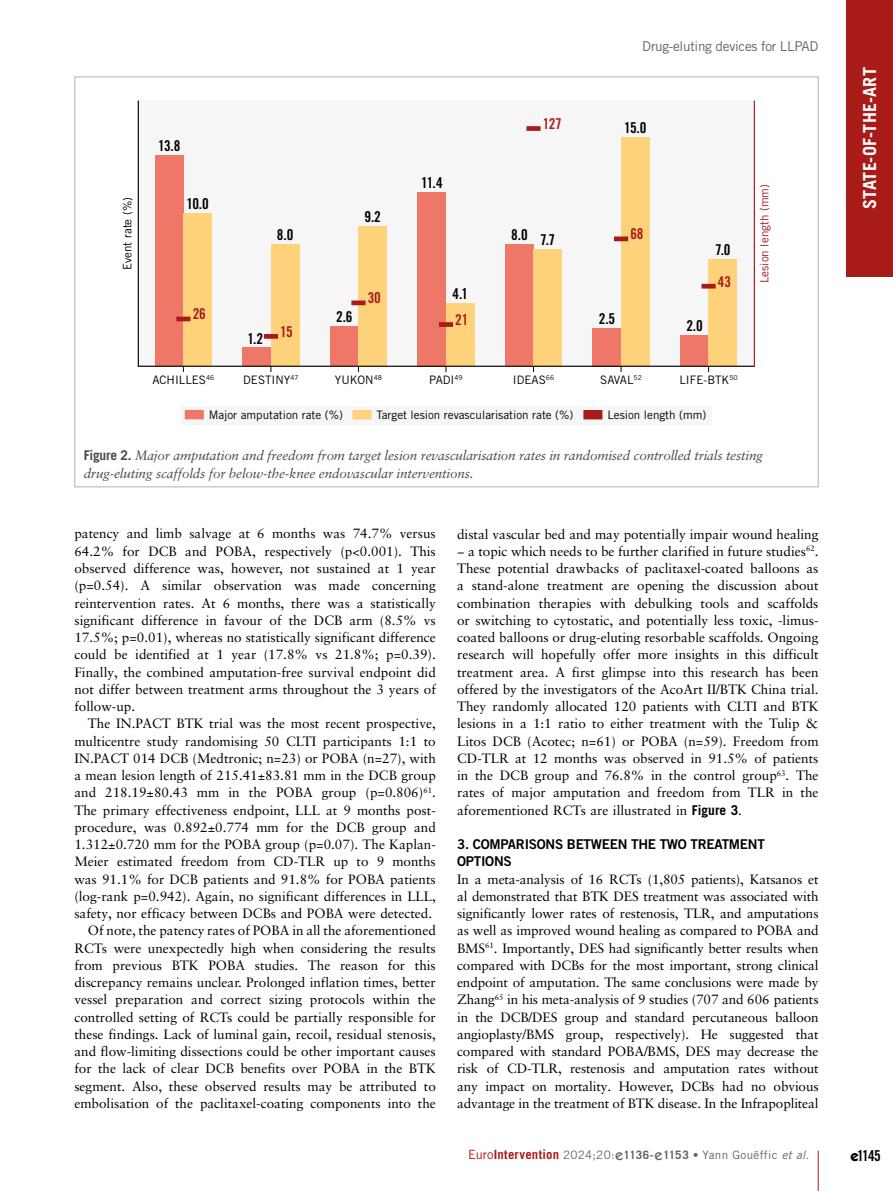
<style>
.page{position:relative;width:893px;height:1191px;background:#fff}
.page>*{position:absolute;margin:0;border:0;box-sizing:border-box;transform-origin:0 0}
.t1{font:700 18px "Trade Gothic LT Std";letter-spacing:.02em;color:#fff}
.t2{font:15px "Trade Gothic LT Std Bd Cn 20";letter-spacing:-.055em;color:#000}
.t3{font:15px "Trade Gothic LT Std Bd Cn 20";letter-spacing:-.005em;color:#a91b18}
.t4{font:13.5px/17.2px "Sabon LTW1 G";color:#000;text-align:justify}
.t5{font:italic 13.5px/18px "Sabon LTW1 G";letter-spacing:-.015em;color:#4a4a49}
.t6{font:13.5px/17.2px "Trade Gothic LT Std Bd 2";letter-spacing:-.02em;color:#000}
.t7{font:13.5px "Trade Gothic LT Std";letter-spacing:-.02em;color:#646363}
.t8{font:11.7px "Trade Gothic LT Std";color:#000}
.t9{font:11.7px "Trade Gothic LT Std";letter-spacing:.03em;color:#646363}
.t10{font:11.7px "Trade Gothic LT Std";color:#a91b18}
.s1{font-family:"Trade Gothic LT Std";font-weight:700;font-style:normal}
.s2{font-family:"Trade Gothic LT Std";font-weight:700}
.s3{font-size:12.75px;color:#a91b18}
.s4{font-weight:700;font-size:12.75px;color:#a91b18}
.s5{font-family:"ITC Kabel Std";font-weight:500;font-size:15px}
.s6{font-weight:700}
.s7{font-family:"Sabon LTW1 G"}
.s8{font-style:italic}
.s9{font-family:"ITC Kabel Std";font-weight:700}
</style>
<div class="page">
<div style="left:847px;top:0;width:46px;height:276px;background:#a91b18"></div>
<hr style="left:818px;top:1150px;width:1px;height:41px;background:#a91b18">
<div style="left:181px;top:406px;width:531px;height:18px;background:#f6f6f6"></div>
<div style="left:185px;top:410px;width:19px;height:9px;background:#ee7767"></div>
<div style="left:352px;top:410px;width:19px;height:9px;background:#fed27a"></div>
<div style="left:583px;top:410px;width:19px;height:9px;background:#a91b18"></div>
<svg style="left:137px;top:101px;width:618px;height:266px"></svg>
<p class="t7" style="left:642px;top:38px;width:178px">Drug-eluting devices for LLPAD</p>
<p class="t8" style="left:120px;top:270px;width:75px;rotate:-90deg">Event rate (%)</p>
<p class="t2" style="left:158px;top:137px;width:24px">13.8</p>
<p class="t2" style="left:186px;top:195px;width:24px">10.0</p>
<p class="t3" style="left:193px;top:305px;width:15px">26</p>
<p class="t8" style="left:152px;top:372px;width:64px">ACHILLES<sup>46</sup></p>
<p class="t2" style="left:277px;top:226px;width:18px">8.0</p>
<p class="t2" style="left:247px;top:329px;width:17px">1.2</p>
<p class="t3" style="left:280px;top:322px;width:14px">15</p>
<p class="t8" style="left:243px;top:372px;width:57px">DESTINY<sup>47</sup></p>
<p class="t2" style="left:364px;top:207px;width:18px">9.2</p>
<p class="t2" style="left:336px;top:308px;width:18px">2.6</p>
<p class="t3" style="left:368px;top:289px;width:15px">30</p>
<p class="t8" style="left:335px;top:372px;width:49px">YUKON<sup>48</sup></p>
<p class="t2" style="left:421px;top:174px;width:23px">11.4</p>
<p class="t2" style="left:452px;top:285px;width:17px">4.1</p>
<p class="t3" style="left:455px;top:310px;width:15px">21</p>
<p class="t8" style="left:429px;top:372px;width:35px">PADI<sup>49</sup></p>
<p class="t3" style="left:543px;top:114px;width:21px">127</p>
<p class="t2" style="left:624px;top:119px;width:24px">15.0</p>
<p class="t2" style="left:511px;top:228px;width:45px">8.0 7.7</p>
<p class="t3" style="left:630px;top:225px;width:15px">68</p>
<p class="t2" style="left:715px;top:241px;width:17px">7.0</p>
<p class="t3" style="left:718px;top:272px;width:15px">43</p>
<p class="t2" style="left:599px;top:309px;width:18px">2.5</p>
<p class="t2" style="left:686px;top:317px;width:18px">2.0</p>
<p class="t8" style="left:513px;top:372px;width:43px">IDEAS<sup>66</sup></p>
<p class="t8" style="left:600px;top:372px;width:43px">SAVAL<sup>52</sup></p>
<p class="t8" style="left:679px;top:372px;width:60px">LIFE-BTK<sup>50</sup></p>
<p class="t8" style="left:209px;top:407px;width:136px">Major amputation rate (%)</p>
<p class="t8" style="left:376px;top:407px;width:198px">Target lesion revascularisation rate (%)</p>
<p class="t8" style="left:607px;top:407px;width:101px">Lesion length (mm)</p>
<p class="t10" style="left:757px;top:283px;width:101px;rotate:-90deg">Lesion length (mm)</p>
<p class="t5" style="left:84px;top:446px;width:681px"><span class="s1">Figure 2.</span> Major amputation and freedom from target lesion revascularisation rates in randomised controlled trials testing drug-eluting scaffolds for below-the-knee endovascular interventions.</p>
<p class="t4" style="left:74px;top:525px;width:363px">patency and limb salvage at 6 months was 74.7% versus 64.2% for DCB and POBA, respectively (p&lt;0.001). This observed difference was, however, not sustained at 1 year (p=0.54). A similar observation was made concerning reintervention rates. At 6 months, there was a statistically significant difference in favour of the DCB arm (8.5% vs 17.5%; p=0.01), whereas no statistically significant difference could be identified at 1 year (17.8% vs 21.8%; p=0.39).<br>Finally, the combined amputation-free survival endpoint did not differ between treatment arms throughout the 3 years of follow-up.</p>
<p class="t4" style="left:74px;top:714px;width:363px;text-align:right">The IN.PACT BTK trial was the most recent prospective, multicentre study randomising 50 CLTI participants 1:1 to IN.PACT 014 DCB (Medtronic; n=23) or POBA (n=27), with a mean lesion length of 215.41±83.81 mm in the DCB group and 218.19±80.43 mm in the POBA group (p=0.806)<sup>61</sup>.<br>The primary effectiveness endpoint, LLL at 9 months post&shy;procedure, was 0.892±0.774 mm for the DCB group and 1.312±0.720 mm for the POBA group (p=0.07). The Kaplan-Meier estimated freedom from CD-TLR up to 9 months was 91.1% for DCB patients and 91.8% for POBA patients (log-rank p=0.942). Again, no significant differences in LLL, safety, nor efficacy between DCBs and POBA were detected.<br>Of note, the patency rates of POBA in all the aforementioned RCTs were unexpectedly high when considering the results from previous BTK POBA studies. The reason for this discrepancy remains unclear. Prolonged inflation times, better vessel preparation and correct sizing protocols within the controlled setting of RCTs could be partially responsible for these findings. Lack of luminal gain, recoil, residual stenosis, and flow-limiting dissections could be other important causes for the lack of clear DCB benefits over POBA in the BTK segment. Also, these observed results may be attributed to embolisation of the paclitaxel-coating components into the</p>
<p class="t4" style="left:457px;top:525px;width:363px">distal vascular bed and may potentially impair wound healing − a topic which needs to be further clarified in future studies<sup>62</sup>.<br>These potential drawbacks of paclitaxel-coated balloons as a stand-alone treatment are opening the discussion about combination therapies with debulking tools and scaffolds or switching to cytostatic, and potentially less toxic, -limus&shy;coated balloons or drug-eluting resorbable scaffolds. Ongoing research will hopefully offer more insights in this difficult treatment area. A first glimpse into this research has been offered by the investigators of the AcoArt II/BTK China trial.<br>They randomly allocated 120 patients with CLTI and BTK lesions in a 1:1 ratio to either treatment with the Tulip &amp; Litos DCB (Acotec; n=61) or POBA (n=59). Freedom from CD-TLR at 12 months was observed in 91.5% of patients in the DCB group and 76.8% in the control group<sup>63</sup>. The rates of major amputation and freedom from TLR in the aforementioned RCTs are illustrated in <span class="s2">Figure 3</span>.</p>
<p class="t6" style="left:457px;top:835px;width:309px">3. COMPARISONS BETWEEN THE TWO TREATMENT<br>OPTIONS</p>
<p class="t4" style="left:457px;top:870px;width:363px">In a meta-analysis of 16 RCTs (1,805 patients), Katsanos et al demonstrated that BTK DES treatment was associated with significantly lower rates of restenosis, TLR, and amputations as well as improved wound healing as compared to POBA and BMS<sup>61</sup>. Importantly, DES had significantly better results when compared with DCBs for the most important, strong clinical endpoint of amputation. The same conclusions were made by Zhang<sup>65</sup> in his meta-analysis of 9 studies (707 and 606 patients in the DCB/DES group and standard percutaneous balloon angioplasty/BMS group, respectively). He suggested that compared with standard POBA/BMS, DES may decrease the risk of CD-TLR, restenosis and amputation rates without any impact on mortality. However, DCBs had no obvious advantage in the treatment of BTK disease. In the Infrapopliteal</p>
<h1 class="t1" style="left:859px;top:209px;width:144px;rotate:-90deg">STATE-OF-THE-ART</h1>
<p class="t9" style="left:468px;top:1147px;width:342px"><span class="s3">Euro</span><span class="s4">Intervention</span> 2024;20:<span class="s5">e</span><span class="s6">1136-</span><span class="s5">e</span><span class="s6">1153</span> <span class="s7">•</span> Yann Gouëffic <span class="s8">et al</span>.</p>
<p class="t2" style="left:850px;top:1147px;width:32px"><span class="s9">e</span>1145</p>
</div>
